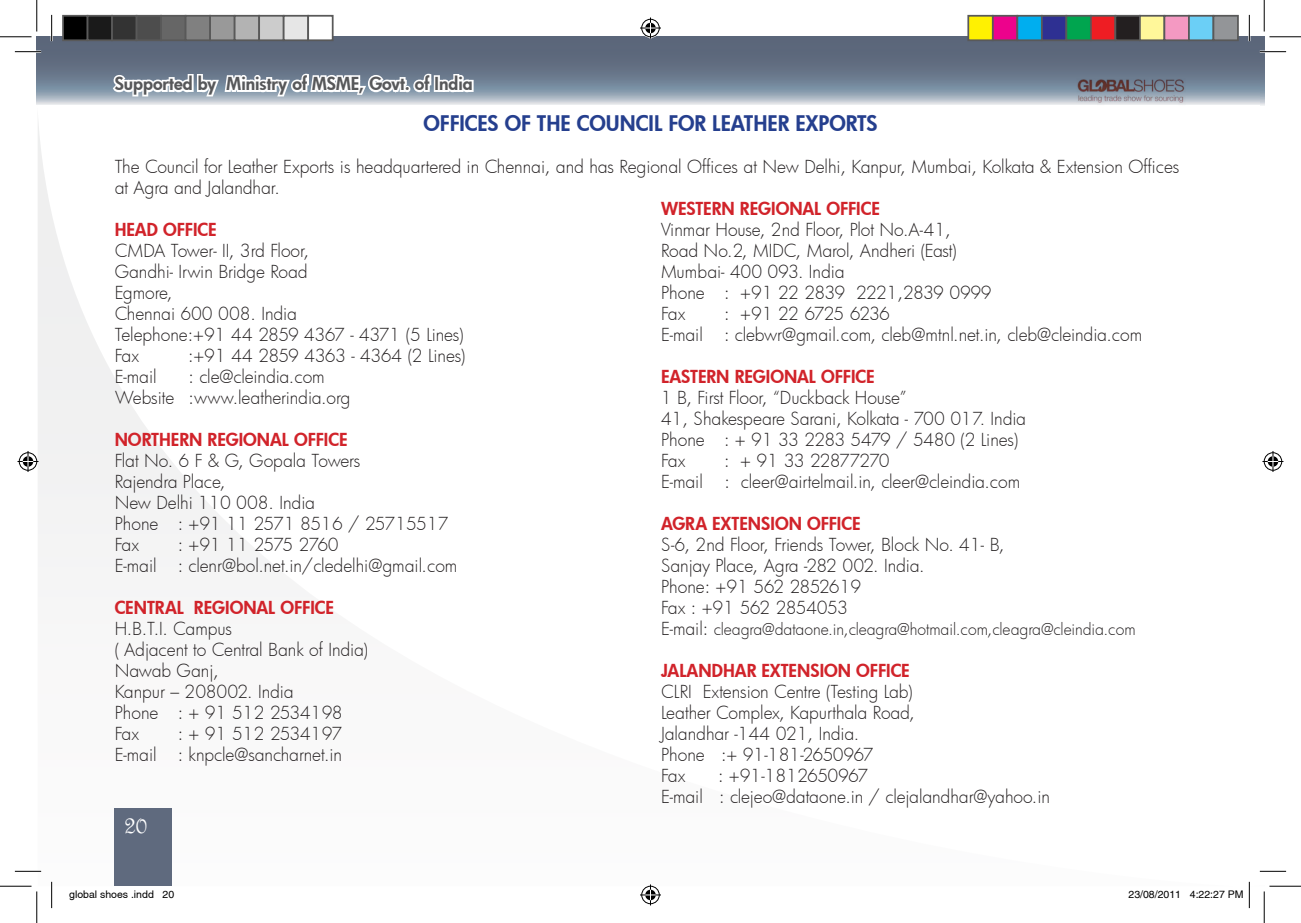
<style>
.page{position:relative;width:1301px;height:923px;background:#fff}
.page>*{position:absolute;margin:0;border:0;box-sizing:border-box;transform-origin:0 0}
.t1{font:31.5px "French Script";color:#fff}
.t2{font:800 21px "Futura";color:#253f8e}
.t3{font:300 17.5px/21px "Futura";letter-spacing:-.005em;color:#231f20}
.t4{font:800 17.5px "Futura";color:#d1232a}
.t5{font:300 17.5px "Futura";letter-spacing:-.035em;color:#231f20}
.t6{font:800 17.5px "Futura";color:#57585a}
.t7{font:300 17.5px "Futura";letter-spacing:-.06em;color:#231f20}
.t8{font:300 17.5px "Futura";letter-spacing:-.04em;color:#231f20}
.t9{font:300 17.5px "Futura";letter-spacing:-.025em;color:#231f20}
.t10{font:300 17.5px "Futura";letter-spacing:-.065em;color:#231f20}
.t11{font:300 15.75px "Futura";color:#231f20}
.t12{font:10.5px "Helvetica";color:#000}
.s1{font-size:17.5px}
</style>
<div class="page">
<svg style="left:38px;top:123px;width:237px;height:763px"></svg>
<svg style="left:37px;top:37px;width:1152px;height:68px"></svg>
<div style="left:115px;top:808px;width:57px;height:78px;background:#5f6a7e"></div>
<svg style="left:111px;top:63px;width:364px;height:42px"></svg>
<img style="left:1060px;top:65px;width:129px;height:40px">
<hr style="left:15px;top:51px;width:26px;height:2px;background:#fff">
<hr style="left:15px;top:870px;width:26px;height:2px;background:#fff">
<hr style="left:51px;top:15px;width:2px;height:26px;background:#fff">
<hr style="left:51px;top:881px;width:2px;height:26px;background:#fff">
<svg style="left:15px;top:51px;width:26px;height:1px"></svg>
<svg style="left:15px;top:870px;width:26px;height:1px"></svg>
<svg style="left:51px;top:15px;width:1px;height:26px"></svg>
<svg style="left:51px;top:881px;width:1px;height:26px"></svg>
<hr style="left:0;top:36px;width:32px;height:1px;background:#000">
<hr style="left:1269px;top:36px;width:31px;height:1px;background:#000">
<hr style="left:0;top:885px;width:32px;height:1px;background:#000">
<hr style="left:1269px;top:885px;width:31px;height:1px;background:#000">
<hr style="left:36px;top:0;width:1px;height:32px;background:#000">
<hr style="left:36px;top:891px;width:1px;height:31px;background:#000">
<hr style="left:1263px;top:0;width:1px;height:32px;background:#000">
<hr style="left:1263px;top:891px;width:1px;height:31px;background:#000">
<svg style="left:640px;top:18px;width:21px;height:21px"></svg>
<svg style="left:640px;top:884px;width:21px;height:21px"></svg>
<svg style="left:18px;top:451px;width:21px;height:21px"></svg>
<div style="left:63px;top:16px;width:25px;height:24px;background:#000"></div>
<div style="left:62px;top:15px;width:26px;height:26px;border:2px solid #595959"></div>
<div style="left:88px;top:16px;width:24px;height:24px;background:#1a1a1a"></div>
<div style="left:87px;top:15px;width:26px;height:26px;border:2px solid #595959"></div>
<div style="left:112px;top:16px;width:25px;height:24px;background:#333"></div>
<div style="left:111px;top:15px;width:26px;height:26px;border:2px solid #595959"></div>
<div style="left:137px;top:16px;width:24px;height:24px;background:#4d4d4d"></div>
<div style="left:136px;top:15px;width:26px;height:26px;border:2px solid #595959"></div>
<div style="left:161px;top:16px;width:25px;height:24px;background:#666"></div>
<div style="left:160px;top:15px;width:26px;height:26px;border:2px solid #595959"></div>
<div style="left:186px;top:16px;width:24px;height:24px;background:#808080"></div>
<div style="left:185px;top:15px;width:26px;height:26px;border:2px solid #595959"></div>
<div style="left:210px;top:16px;width:25px;height:24px;background:#999"></div>
<div style="left:209px;top:15px;width:26px;height:26px;border:2px solid #595959"></div>
<div style="left:235px;top:16px;width:24px;height:24px;background:#b3b3b3"></div>
<div style="left:234px;top:15px;width:26px;height:26px;border:2px solid #595959"></div>
<div style="left:259px;top:16px;width:25px;height:24px;background:#ccc"></div>
<div style="left:258px;top:15px;width:26px;height:26px;border:2px solid #595959"></div>
<div style="left:284px;top:16px;width:24px;height:24px;background:#e6e6e6"></div>
<div style="left:283px;top:15px;width:26px;height:26px;border:2px solid #595959"></div>
<div style="left:308px;top:16px;width:25px;height:24px;background:#fff"></div>
<div style="left:307px;top:15px;width:26px;height:26px;border:2px solid #595959"></div>
<div style="left:968px;top:16px;width:24px;height:24px;background:#fff101"></div>
<div style="left:967px;top:15px;width:26px;height:26px;border:2px solid #595959"></div>
<div style="left:992px;top:16px;width:25px;height:24px;background:#ed028c"></div>
<div style="left:991px;top:15px;width:27px;height:26px;border:2px solid #595959"></div>
<div style="left:1017px;top:16px;width:24px;height:24px;background:#00aeef"></div>
<div style="left:1016px;top:15px;width:26px;height:26px;border:2px solid #595959"></div>
<div style="left:1041px;top:16px;width:25px;height:24px;background:#2e3092"></div>
<div style="left:1040px;top:15px;width:27px;height:26px;border:2px solid #595959"></div>
<div style="left:1066px;top:16px;width:24px;height:24px;background:#00a54f"></div>
<div style="left:1065px;top:15px;width:26px;height:26px;border:2px solid #595959"></div>
<div style="left:1090px;top:16px;width:25px;height:24px;background:#ee1d23"></div>
<div style="left:1089px;top:15px;width:27px;height:26px;border:2px solid #595959"></div>
<div style="left:1115px;top:16px;width:24px;height:24px;background:#231f20"></div>
<div style="left:1114px;top:15px;width:26px;height:26px;border:2px solid #595959"></div>
<div style="left:1139px;top:16px;width:25px;height:24px;background:#fff79a"></div>
<div style="left:1138px;top:15px;width:27px;height:26px;border:2px solid #595959"></div>
<div style="left:1164px;top:16px;width:24px;height:24px;background:#f499c2"></div>
<div style="left:1163px;top:15px;width:26px;height:26px;border:2px solid #595959"></div>
<div style="left:1187px;top:15px;width:27px;height:26px;border:2px solid #595959"></div>
<svg style="left:1189px;top:15px;width:96px;height:892px"></svg>
<p class="t6" style="left:115px;top:72px;width:359px">Supported by Ministry of MSME, Govt. of India</p>
<p class="t2" style="left:423px;top:109px;width:455px">OFFICES OF THE COUNCIL FOR LEATHER EXPORTS</p>
<p class="t3" style="left:115px;top:155px;width:1066px">The Council for Leather Exports is headquartered in Chennai, and has Regional Offices at New Delhi, Kanpur, Mumbai, Kolkata &amp; Extension Offices at Agra and Jalandhar.</p>
<p class="t4" style="left:115px;top:217px;width:103px">HEAD OFFICE</p>
<p class="t3" style="left:115px;top:239px;width:196px">CMDA Tower- II, 3rd Floor,</p>
<p class="t3" style="left:115px;top:260px;width:194px">Gandhi- Irwin Bridge Road</p>
<p class="t3" style="left:115px;top:281px;width:60px">Egmore,</p>
<p class="t3" style="left:115px;top:302px;width:184px">Chennai 600 008. India</p>
<p class="t3" style="left:115px;top:323px;width:350px">Telephone:+91 44 2859 4367 - 4371 (5 Lines)</p>
<p class="t3" style="left:115px;top:344px;width:26px">Fax</p>
<p class="t5" style="left:188px;top:343px;width:279px">:+91 44 2859 4363 - 4364 (2 Lines)</p>
<p class="t3" style="left:115px;top:365px;width:43px">E-mail</p>
<p class="t3" style="left:188px;top:365px;width:138px">: cle@cleindia.com</p>
<p class="t3" style="left:115px;top:386px;width:237px">Website :www.leatherindia.org</p>
<p class="t4" style="left:115px;top:427px;width:234px">NORTHERN REGIONAL OFFICE</p>
<p class="t3" style="left:115px;top:449px;width:247px">Flat No. 6 F &amp; G, Gopala Towers</p>
<p class="t3" style="left:115px;top:470px;width:112px">Rajendra Place,</p>
<p class="t3" style="left:115px;top:491px;width:202px">New Delhi 110 008. India</p>
<p class="t3" style="left:115px;top:512px;width:335px">Phone : +91 11 2571 8516 / 25715517</p>
<p class="t3" style="left:115px;top:533px;width:26px">Fax</p>
<p class="t10" style="left:178px;top:532px;width:162px">: +91 11 2575 2760</p>
<p class="t3" style="left:115px;top:554px;width:344px">E-mail : clenr@bol.net.in/cledelhi@gmail.com</p>
<p class="t4" style="left:115px;top:595px;width:221px">CENTRAL REGIONAL OFFICE</p>
<p class="t3" style="left:115px;top:617px;width:119px">H.B.T.I. Campus</p>
<p class="t3" style="left:115px;top:638px;width:255px">( Adjacent to Central Bank of India)</p>
<p class="t3" style="left:115px;top:659px;width:106px">Nawab Ganj,</p>
<p class="t3" style="left:115px;top:680px;width:180px">Kanpur – 208002. India</p>
<p class="t3" style="left:115px;top:701px;width:229px">Phone : + 91 512 2534198</p>
<p class="t3" style="left:115px;top:722px;width:26px">Fax</p>
<p class="t3" style="left:178px;top:722px;width:166px">: + 91 512 2534197</p>
<p class="t3" style="left:115px;top:743px;width:229px">E-mail : knpcle@sancharnet.in</p>
<p class="t4" style="left:661px;top:196px;width:220px">WESTERN REGIONAL OFFICE</p>
<p class="t3" style="left:661px;top:218px;width:291px">Vinmar House, 2nd Floor, Plot No.A-41,</p>
<p class="t3" style="left:661px;top:239px;width:297px">Road No.2, MIDC, Marol, Andheri (East)</p>
<p class="t3" style="left:661px;top:260px;width:185px">Mumbai- 400 093. India</p>
<p class="t5" style="left:661px;top:280px;width:332px">Phone : +91 22 2839 2221,2839 0999</p>
<p class="t3" style="left:661px;top:302px;width:26px">Fax</p>
<p class="t7" style="left:724px;top:301px;width:167px">: +91 22 6725 6236</p>
<p class="t3" style="left:661px;top:323px;width:483px">E-mail : clebwr@gmail.com, cleb@mtnl.net.in, cleb@cleindia.com</p>
<p class="t4" style="left:661px;top:364px;width:215px">EASTERN REGIONAL OFFICE</p>
<p class="t3" style="left:661px;top:386px;width:247px">1 B, First Floor, “Duckback House”</p>
<p class="t3" style="left:661px;top:407px;width:366px">41, Shakespeare Sarani, Kolkata - 700 017. India</p>
<p class="t3" style="left:661px;top:428px;width:359px">Phone : + 91 33 2283 5479 / 5480 (2 Lines)</p>
<p class="t3" style="left:661px;top:449px;width:26px">Fax</p>
<p class="t7" style="left:724px;top:448px;width:167px">: + 91 33 22877270</p>
<p class="t3" style="left:661px;top:470px;width:361px">E-mail : cleer@airtelmail.in, cleer@cleindia.com</p>
<p class="t4" style="left:661px;top:511px;width:201px">AGRA EXTENSION OFFICE</p>
<p class="t3" style="left:661px;top:533px;width:345px">S-6, 2nd Floor, Friends Tower, Block No. 41- B,</p>
<p class="t3" style="left:661px;top:554px;width:265px">Sanjay Place, Agra -282 002. India.</p>
<p class="t3" style="left:661px;top:575px;width:202px">Phone: +91 562 2852619</p>
<p class="t8" style="left:661px;top:595px;width:188px">Fax : +91 562 2854053</p>
<p class="t11" style="left:661px;top:618px;width:476px"><span class="s1">E-mail:</span> cleagra@dataone.in,cleagra@hotmail.com,cleagra@cleindia.com</p>
<p class="t4" style="left:661px;top:658px;width:250px">JALANDHAR EXTENSION OFFICE</p>
<p class="t3" style="left:661px;top:680px;width:253px">CLRI Extension Centre (Testing Lab)</p>
<p class="t3" style="left:661px;top:701px;width:255px">Leather Complex, Kapurthala Road,</p>
<p class="t3" style="left:661px;top:722px;width:200px">Jalandhar -144 021, India.</p>
<p class="t3" style="left:661px;top:743px;width:214px">Phone :+ 91-181-2650967</p>
<p class="t3" style="left:661px;top:764px;width:26px">Fax</p>
<p class="t9" style="left:718px;top:763px;width:152px">: +91-1812650967</p>
<p class="t3" style="left:661px;top:785px;width:390px">E-mail : clejeo@dataone.in / clejalandhar@yahoo.in</p>
<h1 class="t1" style="left:124px;top:803px;width:24px">20</h1>
<p class="t12" style="left:69px;top:887px;width:107px">global shoes .indd 20</p>
<p class="t12" style="left:1128px;top:887px;width:116px">23/08/2011 4:22:27 PM</p>
</div>
